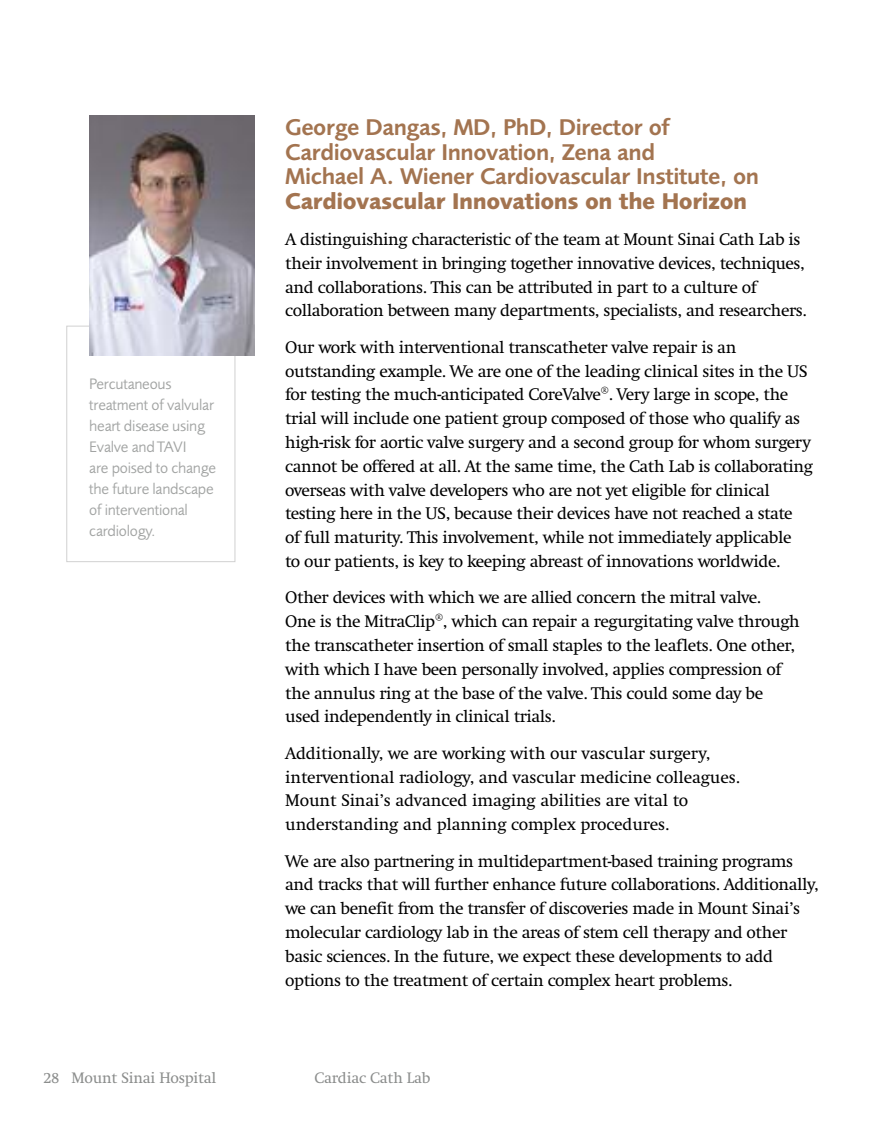
<style>
.page{position:relative;width:882px;height:1134px;background:#fff}
.page>*{position:absolute;margin:0;border:0;box-sizing:border-box;transform-origin:0 0}
.t1{font:600 23.62px/24.5px "Foundry Sans";letter-spacing:-.015em;color:#a37450}
.t2{font:700 23.62px "Foundry Sans";letter-spacing:-.02em;color:#a37450}
.t3{font:17.5px/23.8px "Swift";letter-spacing:-.025em;color:#000}
.t4{font:15.75px/21px "Foundry Sans";letter-spacing:-.015em;color:#a2a4a3}
.t5{font:15.75px "Swift";letter-spacing:-.015em;color:#8b8d8c}
</style>
<div class="page">
<div style="left:67px;top:326px;width:168px;height:236px;border:1px solid #d1d1d1"></div>
<img style="left:89px;top:116px;width:166px;height:240px">
<p class="t4" style="left:89px;top:374px;width:128px">Percutaneous treatment of valvular heart disease using<br>Evalve andTAVI<br>are poised to change the future landscape of interventional cardiology.</p>
<h1 class="t1" style="left:285px;top:117px;width:475px">George Dangas, MD, PhD, Director of<br>Cardiovascular Innovation, Zena and<br>Michael A. Wiener Cardiovascular Institute, on</h1>
<h1 class="t2" style="left:285px;top:192px;width:463px">Cardiovascular Innovations on the Horizon</h1>
<p class="t3" style="left:285px;top:227px;width:523px">A distinguishing characteristic of the team at Mount Sinai Cath Lab is their involvement in bringing together innovative devices, techniques, and collaborations. This can be attributed in part to a culture of collaboration between many departments, specialists, and researchers.</p>
<p class="t3" style="left:285px;top:335px;width:529px">Our work with interventional transcatheter valve repair is an outstanding example. We are one of the leading clinical sites in the US for testing the much-anticipated CoreValve®. Very large in scope, the trial will include one patient group composed of those who qualify as high-risk for aortic valve surgery and a second group for whom surgery cannot be offered at all. At the same time, the Cath Lab is collaborating overseas with valve developers who are not yet eligible for clinical testing here in the US, because their devices have not reached a state<br>of full maturity. This involvement, while not immediately applicable<br>to our patients, is key to keeping abreast of innovations worldwide.</p>
<p class="t3" style="left:285px;top:586px;width:516px">Other devices with which we are allied concern the mitral valve.<br>One is the MitraClip®, which can repair a regurgitating valve through the transcatheter insertion of small staples to the leaflets. One other, with which I have been personally involved, applies compression of the annulus ring at the base of the valve. This could some day be used independently in clinical trials.</p>
<p class="t3" style="left:285px;top:741px;width:456px">Additionally, we are working with our vascular surgery, interventional radiology, and vascular medicine colleagues.<br>Mount Sinai’s advanced imaging abilities are vital to understanding and planning complex procedures.</p>
<p class="t3" style="left:285px;top:849px;width:535px">We are also partnering in multidepartment-based training programs and tracks that will further enhance future collaborations. Additionally, we can benefit from the transfer of discoveries made in Mount Sinai’s molecular cardiology lab in the areas of stem cell therapy and other basic sciences. In the future, we expect these developments to add options to the treatment of certain complex heart problems.</p>
<p class="t5" style="left:43px;top:1068px;width:175px">28 Mount Sinai Hospital</p>
<p class="t5" style="left:315px;top:1068px;width:117px">Cardiac Cath Lab</p>
</div>
